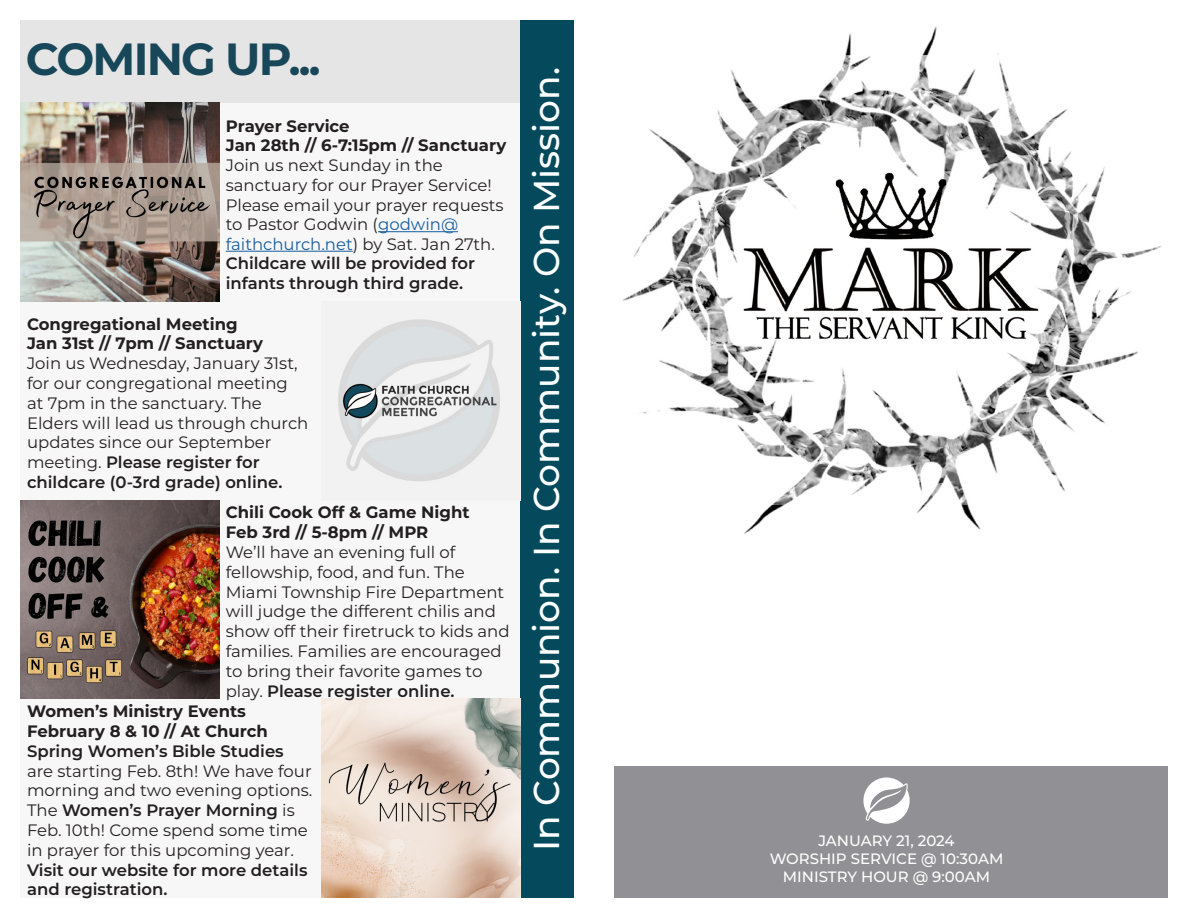
<style>
.page{position:relative;width:1188px;height:918px;background:#fff}
.page>*{position:absolute;margin:0;border:0;box-sizing:border-box;transform-origin:0 0}
.t1{font:700 45px "Montserrat";letter-spacing:-.04em;color:#174759}
.t2{font:500 36px "Montserrat";color:#fff}
.t3{font:16.5px/19.8px "Montserrat";color:#231f20}
.t4{font:700 16.5px "Montserrat";color:#231f20}
.t5{font:500 15px "Montserrat";color:#fff}
.s1{color:#175d9e}
.s2{font-weight:600}
</style>
<div class="page">
<div style="left:20px;top:20px;width:500px;height:83px;background:#e5e5e5"></div>
<div style="left:20px;top:103px;width:500px;height:795px;background:#f7f7f8"></div>
<div style="left:520px;top:20px;width:54px;height:878px;background:#054a5c"></div>
<img style="left:622px;top:26px;width:540px;height:508px">
<div style="left:614px;top:766px;width:554px;height:132px;background:#919195"></div>
<svg style="left:863px;top:778px;width:47px;height:46px"></svg>
<img style="left:338px;top:319px;width:162px;height:163px">
<hr style="left:378px;top:231px;width:80px;height:1px;background:#175d9e">
<hr style="left:226px;top:251px;width:127px;height:1px;background:#175d9e">
<img style="left:321px;top:699px;width:199px;height:199px">
<img style="left:20px;top:500px;width:199px;height:199px">
<img style="left:20px;top:103px;width:199px;height:198px">
<p class="t1" style="left:26px;top:27px;width:296px">COMING UP...</p>
<p class="t4" style="left:226px;top:114px;width:125px">Prayer Service</p>
<p class="t4" style="left:226px;top:134px;width:282px">Jan 28th // 6-7:15pm // Sanctuary</p>
<p class="t3" style="left:226px;top:155px;width:279px">Join us next Sunday in the sanctuary for our Prayer Service!<br>Please email your prayer requests to Pastor Godwin (<span class="s1">godwin@ faithchurch.net</span>) by Sat. Jan 27th.<br><span class="s2">Childcare will be provided for infants through third grade.</span></p>
<p class="t4" style="left:27px;top:312px;width:212px">Congregational Meeting</p>
<p class="t4" style="left:27px;top:332px;width:238px">Jan 31st // 7pm // Sanctuary</p>
<p class="t3" style="left:27px;top:353px;width:283px">Join us Wednesday, January 31st, for our congregational meeting at 7pm in the sanctuary. The<br>Elders will lead us through church updates since our September meeting. <span class="s2">Please register for childcare (0-3rd grade) online.</span></p>
<p class="t4" style="left:226px;top:501px;width:245px">Chili Cook Off &amp; Game Night</p>
<p class="t4" style="left:226px;top:521px;width:204px">Feb 3rd // 5-8pm // MPR</p>
<p class="t3" style="left:226px;top:542px;width:285px">We’ll have an evening full of fellowship, food, and fun. The<br>Miami Township Fire Department will judge the different chilis and show off their firetruck to kids and families. Families are encouraged to bring their favorite games to play. <span class="s2">Please register online.</span></p>
<p class="t4" style="left:27px;top:699px;width:220px">Women’s Ministry Events</p>
<p class="t4" style="left:27px;top:719px;width:242px">February 8 &amp; 10 // At Church</p>
<p class="t3" style="left:27px;top:740px;width:287px"><span class="s2">Spring Women’s Bible Studies </span>are starting Feb. 8th! We have four morning and two evening options.<br>The <span class="s2">Women’s Prayer Morning</span> is<br>Feb. 10th! Come spend some time in prayer for this upcoming year.<br><span class="s2">Visit our website for more details and registration.</span></p>
<p class="t2" style="left:521px;top:851px;width:786px;rotate:-90deg">In Communion. In Community. On Mission.</p>
<p class="t5" style="left:818px;top:831px;width:138px">JANUARY 21, 2024</p>
<p class="t5" style="left:770px;top:849px;width:235px">WORSHIP SERVICE @ 10:30AM</p>
<p class="t5" style="left:783px;top:867px;width:209px">MINISTRY HOUR @ 9:00AM</p>
</div>
